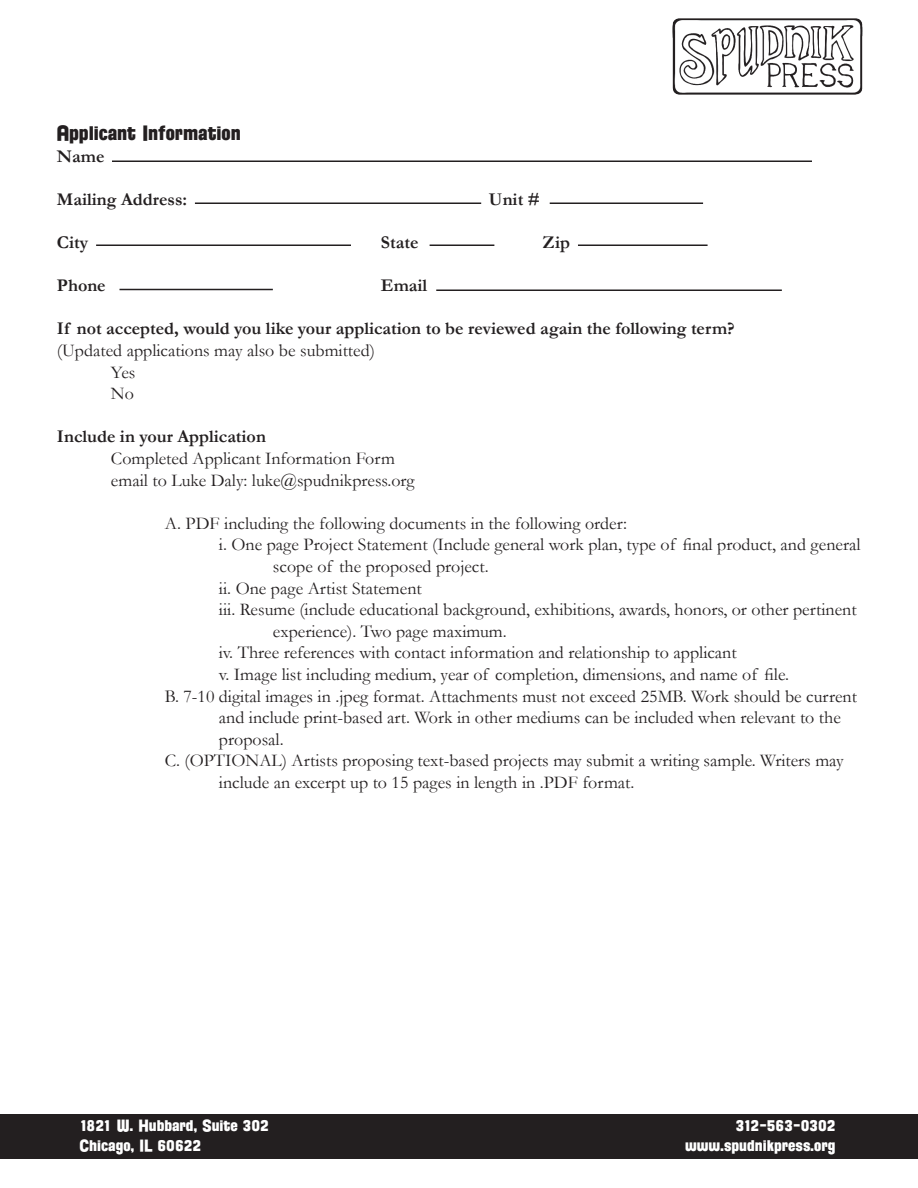
<style>
.page{position:relative;width:918px;height:1188px;background:#fff}
.page>*{position:absolute;margin:0;border:0;box-sizing:border-box;transform-origin:0 0}
.t1{font:21px "Florida Project Phase One";color:#231f20}
.t2{font:18px "Garamond";color:#231f20}
.t3{font:700 18px "Garamond";color:#231f20}
.t4{font:16.5px/19.8px "Florida Project Phase One";color:#fff;text-align:right}
</style>
<div class="page">
<img style="left:672px;top:18px;width:191px;height:77px">
<div style="left:0;top:1114px;width:918px;height:44px;background:#231f20"></div>
<hr style="left:112px;top:160px;width:700px;height:2px;background:#231f20">
<hr style="left:96px;top:244px;width:255px;height:2px;background:#231f20">
<hr style="left:550px;top:202px;width:153px;height:2px;background:#231f20">
<hr style="left:195px;top:202px;width:286px;height:2px;background:#231f20">
<hr style="left:578px;top:244px;width:130px;height:2px;background:#231f20">
<hr style="left:436px;top:290px;width:346px;height:1px;background:#231f20">
<hr style="left:120px;top:289px;width:153px;height:1px;background:#231f20">
<hr style="left:430px;top:244px;width:64px;height:2px;background:#231f20">
<p class="t1" style="left:57px;top:119px;width:185px">Applicant Information</p>
<p class="t3" style="left:57px;top:145px;width:49px">Name</p>
<p class="t3" style="left:57px;top:188px;width:132px">Mailing Address:</p>
<p class="t3" style="left:489px;top:188px;width:52px">Unit #</p>
<p class="t3" style="left:57px;top:232px;width:33px">City</p>
<p class="t3" style="left:381px;top:232px;width:39px">State</p>
<p class="t3" style="left:543px;top:232px;width:29px">Zip</p>
<p class="t3" style="left:57px;top:275px;width:50px">Phone</p>
<p class="t3" style="left:381px;top:275px;width:48px">Email</p>
<p class="t3" style="left:57px;top:318px;width:679px">If not accepted, would you like your application to be reviewed again the following term?</p>
<p class="t2" style="left:57px;top:340px;width:319px">(Updated applications may also be submitted)</p>
<p class="t2" style="left:111px;top:361px;width:26px">Yes</p>
<p class="t2" style="left:111px;top:383px;width:25px">No</p>
<p class="t3" style="left:57px;top:426px;width:210px">Include in your Application</p>
<p class="t2" style="left:111px;top:448px;width:285px">Completed Applicant Information Form</p>
<p class="t2" style="left:111px;top:469px;width:305px">email to Luke Daly: luke@spudnikpress.org</p>
<p class="t2" style="left:165px;top:512px;width:464px">A. PDF including the following documents in the following order:</p>
<p class="t2" style="left:219px;top:534px;width:643px">i. One page Project Statement (Include general work plan, type of final product, and general</p>
<p class="t2" style="left:273px;top:556px;width:217px">scope of the proposed project.</p>
<p class="t2" style="left:219px;top:577px;width:204px">ii. One page Artist Statement</p>
<p class="t2" style="left:219px;top:599px;width:639px">iii. Resume (include educational background, exhibitions, awards, honors, or other pertinent</p>
<p class="t2" style="left:273px;top:620px;width:235px">experience). Two page maximum.</p>
<p class="t2" style="left:219px;top:642px;width:519px">iv. Three references with contact information and relationship to applicant</p>
<p class="t2" style="left:219px;top:664px;width:572px">v. Image list including medium, year of completion, dimensions, and name of file.</p>
<p class="t2" style="left:165px;top:685px;width:693px">B. 7-10 digital images in .jpeg format. Attachments must not exceed 25MB. Work should be current</p>
<p class="t2" style="left:219px;top:707px;width:623px">and include print-based art. Work in other mediums can be included when relevant to the</p>
<p class="t2" style="left:219px;top:728px;width:66px">proposal.</p>
<p class="t2" style="left:165px;top:750px;width:680px">C. (OPTIONAL) Artists proposing text-based projects may submit a writing sample. Writers may</p>
<p class="t2" style="left:219px;top:772px;width:417px">include an excerpt up to 15 pages in length in .PDF format.</p>
<p class="t4" style="left:80px;top:1115px;width:191px">1821 W. Hubbard, Suite 302</p>
<p class="t4" style="left:80px;top:1135px;width:123px">Chicago, IL 60622</p>
<p class="t4" style="left:685px;top:1115px;width:152px">312-563-0302 www.spudnikpress.org</p>
</div>
